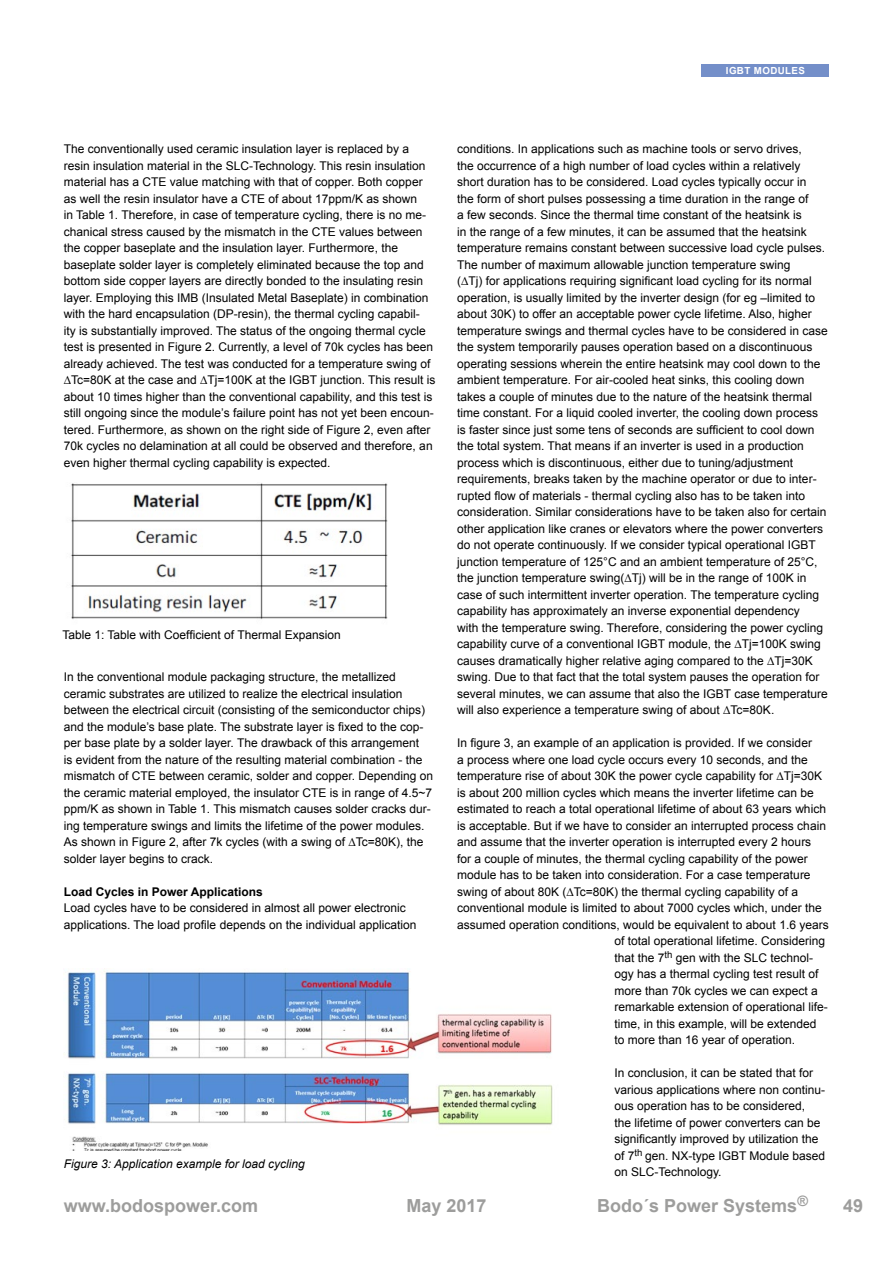
<style>
.page{position:relative;width:893px;height:1263px;background:#fff}
.page>*{position:absolute;margin:0;border:0;box-sizing:border-box;transform-origin:0 0}
.t1{font:700 18px "Arial";color:#9d9d9c}
.Fließtext{font:12px/16.5px "Arial";color:#000}
.Fließtext-2{font:italic 12px "Arial";color:#000}
.Flietext_Überschrift{font:700 12px "Arial";color:#000}
.t2{font:700 9.75px "Arial";letter-spacing:.04em;color:#fff}
</style>
<div class="page">
<div style="left:702px;top:64px;width:127px;height:13px;background:#748fc9"></div>
<img style="left:64px;top:970px;width:489px;height:181px">
<img style="left:71px;top:483px;width:317px;height:136px">
<p class="t2" style="left:726px;top:64px;width:81px">IGBT MODULES</p>
<p class="t2" style="left:741px;top:64px;width:51px">CONTENT</p>
<p class="Fließtext" style="left:64px;top:141px;width:373px">The conventionally used ceramic insulation layer is replaced by a resin insulation material in the SLC-Technology. This resin insulation material has a CTE value matching with that of copper. Both copper as well the resin insulator have a CTE of about 17ppm/K as shown<br>in Table 1. Therefore, in case of temperature cycling, there is no me&shy;chanical stress caused by the mismatch in the CTE values between the copper baseplate and the insulation layer. Furthermore, the baseplate solder layer is completely eliminated because the top and bottom side copper layers are directly bonded to the insulating resin layer. Employing this IMB (Insulated Metal Baseplate) in combination with the hard encapsulation (DP-resin), the thermal cycling capabil-<br>ity is substantially improved. The status of the ongoing thermal cycle test is presented in Figure 2. Currently, a level of 70k cycles has been already achieved. The test was conducted for a temperature swing of ∆Tc=80K at the case and ∆Tj=100K at the IGBT junction. This result is about 10 times higher than the conventional capability, and this test is still ongoing since the module’s failure point has not yet been encoun&shy;tered. Furthermore, as shown on the right side of Figure 2, even after 70k cycles no delamination at all could be observed and therefore, an even higher thermal cycling capability is expected.</p>
<p class="Fließtext" style="left:62px;top:626px;width:280px">Table 1: Table with Coefficient of Thermal Expansion</p>
<p class="Fließtext" style="left:64px;top:669px;width:371px">In the conventional module packaging structure, the metallized ceramic substrates are utilized to realize the electrical insulation between the electrical circuit (consisting of the semiconductor chips) and the module’s base plate. The substrate layer is fixed to the cop&shy;per base plate by a solder layer. The drawback of this arrangement<br>is evident from the nature of the resulting material combination - the mismatch of CTE between ceramic, solder and copper. Depending on the ceramic material employed, the insulator CTE is in range of 4.5~7 ppm/K as shown in Table 1. This mismatch causes solder cracks dur&shy;ing temperature swings and limits the lifetime of the power modules.<br>As shown in Figure 2, after 7k cycles (with a swing of ∆Tc=80K), the solder layer begins to crack.</p>
<p class="Flietext_Überschrift" style="left:64px;top:884px;width:200px">Load Cycles in Power Applications</p>
<p class="Fließtext" style="left:64px;top:900px;width:354px">Load cycles have to be considered in almost all power electronic applications. The load profile depends on the individual application</p>
<p class="Fließtext-2" style="left:64px;top:1156px;width:242px">Figure 3: Application example for load cycling</p>
<p class="Fließtext" style="left:457px;top:141px;width:372px">conditions. In applications such as machine tools or servo drives,<br>the occurrence of a high number of load cycles within a relatively short duration has to be considered. Load cycles typically occur in<br>the form of short pulses possessing a time duration in the range of<br>a few seconds. Since the thermal time constant of the heatsink is<br>in the range of a few minutes, it can be assumed that the heatsink temperature remains constant between successive load cycle pulses.<br>The number of maximum allowable junction temperature swing<br>(∆Tj) for applications requiring significant load cycling for its normal operation, is usually limited by the inverter design (for eg –limited to about 30K) to offer an acceptable power cycle lifetime. Also, higher temperature swings and thermal cycles have to be considered in case the system temporarily pauses operation based on a discontinuous operating sessions wherein the entire heatsink may cool down to the ambient temperature. For air-cooled heat sinks, this cooling down takes a couple of minutes due to the nature of the heatsink thermal time constant. For a liquid cooled inverter, the cooling down process is faster since just some tens of seconds are sufficient to cool down the total system. That means if an inverter is used in a production process which is discontinuous, either due to tuning/adjustment requirements, breaks taken by the machine operator or due to inter&shy;rupted flow of materials - thermal cycling also has to be taken into consideration. Similar considerations have to be taken also for certain other application like cranes or elevators where the power converters do not operate continuously. If we consider typical operational IGBT junction temperature of 125°C and an ambient temperature of 25°C, the junction temperature swing(∆Tj) will be in the range of 100K in case of such intermittent inverter operation. The temperature cycling capability has approximately an inverse exponential dependency<br>with the temperature swing. Therefore, considering the power cycling capability curve of a conventional IGBT module, the ∆Tj=100K swing causes dramatically higher relative aging compared to the ∆Tj=30K swing. Due to that fact that the total system pauses the operation for several minutes, we can assume that also the IGBT case temperature will also experience a temperature swing of about ∆Tc=80K.</p>
<p class="Fließtext" style="left:457px;top:735px;width:356px">In figure 3, an example of an application is provided. If we consider</p>
<p class="Fließtext" style="left:457px;top:751px;width:352px">a process where one load cycle occurs every 10 seconds, and the</p>
<p class="Fließtext" style="left:457px;top:768px;width:367px">temperature rise of about 30K the power cycle capability for ∆Tj=30K</p>
<p class="Fließtext" style="left:457px;top:784px;width:358px">is about 200 million cycles which means the inverter lifetime can be</p>
<p class="Fließtext" style="left:457px;top:801px;width:370px">estimated to reach a total operational lifetime of about 63 years which</p>
<p class="Fließtext" style="left:457px;top:817px;width:370px">is acceptable. But if we have to consider an interrupted process chain</p>
<p class="Fließtext" style="left:457px;top:834px;width:356px">and assume that the inverter operation is interrupted every 2 hours</p>
<p class="Fließtext" style="left:457px;top:850px;width:352px">for a couple of minutes, the thermal cycling capability of the power</p>
<p class="Fließtext" style="left:457px;top:867px;width:355px">module has to be taken into consideration. For a case temperature</p>
<p class="Fließtext" style="left:457px;top:883px;width:343px">swing of about 80K (∆Tc=80K) the thermal cycling capability of a</p>
<p class="Fließtext" style="left:457px;top:900px;width:366px">conventional module is limited to about 7000 cycles which, under the</p>
<p class="Fließtext" style="left:457px;top:916px;width:373px">assumed operation conditions, would be equivalent to about 1.6 years</p>
<p class="Fließtext" style="left:614px;top:933px;width:212px">of total operational lifetime. Considering</p>
<p class="Fließtext" style="left:614px;top:949px;width:200px">that the 7<sup>th</sup> gen with the SLC technol-</p>
<p class="Fließtext" style="left:614px;top:966px;width:206px">ogy has a thermal cycling test result of</p>
<p class="Fließtext" style="left:614px;top:982px;width:205px">more than 70k cycles we can expect a</p>
<p class="Fließtext" style="left:614px;top:999px;width:215px">remarkable extension of operational life-</p>
<p class="Fließtext" style="left:614px;top:1015px;width:204px">time, in this example, will be extended</p>
<p class="Fließtext" style="left:614px;top:1032px;width:182px">to more than 16 year of operation.</p>
<p class="Fließtext" style="left:614px;top:1065px;width:212px">In conclusion, it can be stated that for various applications where non continu&shy;ous operation has to be considered,<br>the lifetime of power converters can be significantly improved by utilization the of 7<sup>th</sup> gen. NX-type IGBT Module based on SLC-Technology.</p>
<h1 class="t1" style="left:64px;top:1194px;width:196px">www.bodospower.com</h1>
<h1 class="t1" style="left:406px;top:1194px;width:82px">May 2017</h1>
<h1 class="t1" style="left:597px;top:1194px;width:212px">Bodo´s Power Systems<sup>®</sup></h1>
<h1 class="t1" style="left:843px;top:1194px;width:22px">49</h1>
</div>
